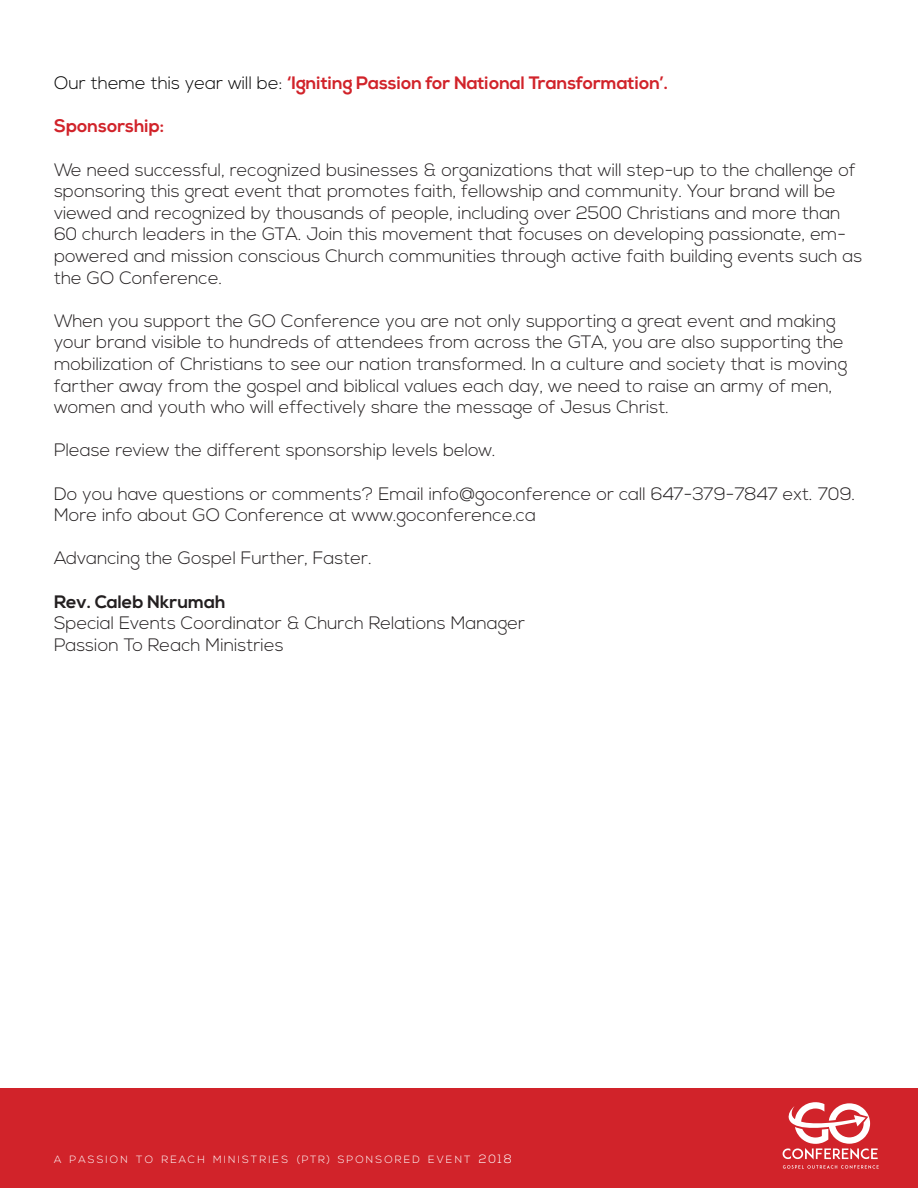
<style>
.page{position:relative;width:918px;height:1188px;background:#fff}
.page>*{position:absolute;margin:0;border:0;box-sizing:border-box;transform-origin:0 0}
.t1{font:300 18px/21.6px "Nexa";color:#231f20}
.t2{font:700 18px "Nexa";color:#d1232a}
.t3{font:700 18px "Nexa";color:#231f20}
.t4{font:300 10.5px "Nexa";letter-spacing:.2em;color:#fff}
.s1{font-weight:300;color:#000}
.s2{font-size:12px}
</style>
<div class="page">
<div style="left:0;top:1089px;width:918px;height:99px;background:#d1232a"></div>
<svg style="left:783px;top:1102px;width:96px;height:67px"></svg>
<p class="t2" style="left:54px;top:73px;width:616px"><span class="s1">Our theme this year will be:</span> ‘Igniting Passion for National Transformation’.</p>
<p class="t2" style="left:54px;top:116px;width:112px">Sponsorship:</p>
<p class="t1" style="left:54px;top:159px;width:810px">We need successful, recognized businesses &amp; organizations that will step-up to the challenge of sponsoring this great event that promotes faith, fellowship and community. Your brand will be viewed and recognized by thousands of people, including over 2500 Christians and more than 60 church leaders in the GTA. Join this movement that focuses on developing passionate, em&shy;powered and mission conscious Church communities through active faith building events such as the GO Conference.</p>
<p class="t1" style="left:54px;top:311px;width:795px">When you support the GO Conference you are not only supporting a great event and making your brand visible to hundreds of attendees from across the GTA, you are also supporting the mobilization of Christians to see our nation transformed. In a culture and society that is moving farther away from the gospel and biblical values each day, we need to raise an army of men, women and youth who will effectively share the message of Jesus Christ.</p>
<p class="t1" style="left:54px;top:440px;width:443px">Please review the different sponsorship levels below.</p>
<p class="t1" style="left:54px;top:483px;width:803px">Do you have questions or comments? Email info@goconference or call 647-379-7847 ext. 709.</p>
<p class="t1" style="left:54px;top:505px;width:483px">More info about GO Conference at www.goconference.ca</p>
<p class="t1" style="left:54px;top:548px;width:319px">Advancing the Gospel Further, Faster.</p>
<p class="t3" style="left:54px;top:591px;width:173px">Rev. Caleb Nkrumah</p>
<p class="t1" style="left:54px;top:613px;width:473px">Special Events Coordinator &amp; Church Relations Manager</p>
<p class="t1" style="left:54px;top:635px;width:231px">Passion To Reach Ministries</p>
<p class="t4" style="left:54px;top:1153px;width:257px">A PASSION TO REACH MINISTRIES (PTR</p>
<p class="t4" style="left:326px;top:1153px;width:187px">) SPONSORED EVENT <span class="s2">2018</span></p>
</div>
